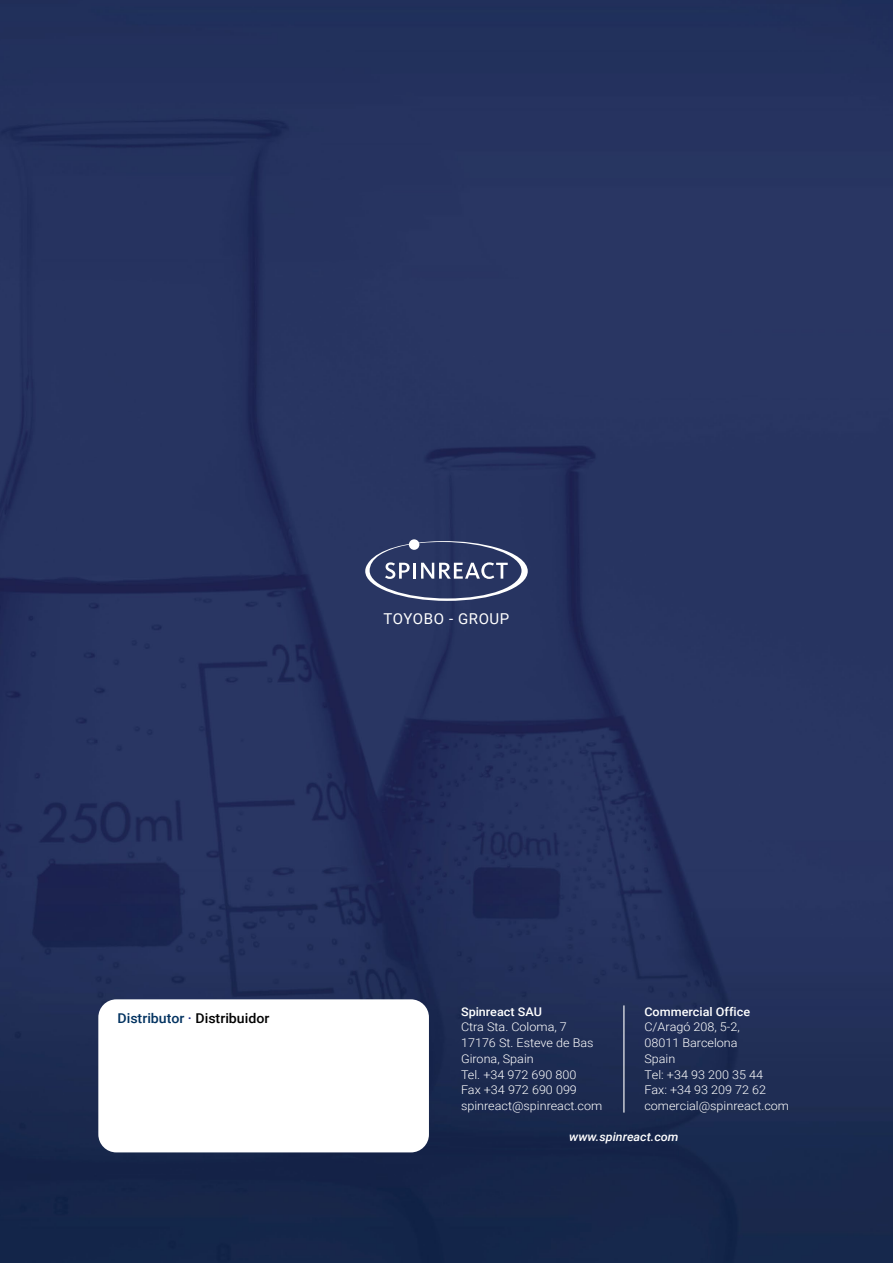
<style>
.page{position:relative;width:893px;height:1263px;background:#fff}
.page>*{position:absolute;margin:0;border:0;box-sizing:border-box;transform-origin:0 0}
.t1{font:15px "Roboto";letter-spacing:.04em;color:#fff}
.t2{font:500 13.5px "Roboto";color:#000;scale:1.05 1}
.t3{font:300 12px/15.8px "Roboto";color:#fff;scale:1.05 1}
.t4{font:500 12px "Roboto";color:#fff;scale:1.05 1}
.t5{font:italic 500 12px "Roboto";color:#fff;scale:1.05 1}
.s1{color:#023260}
.s2{color:#172983}
</style>
<div class="page">
<img style="left:0;top:0;width:893px;height:1263px">
<div style="left:98px;top:999px;width:331px;height:153px;background:#fff;border-radius:18px"></div>
<svg style="left:365px;top:541px;width:163px;height:60px;background:#4b567b"></svg>
<div style="left:409px;top:539px;width:10px;height:11px;background:#fff;border-radius:50%"></div>
<hr style="left:623px;top:1005px;width:1px;height:107px;background:#fff">
<p class="t1" style="left:384px;top:608px;width:127px">TOYOBO - GROUP</p>
<p class="t2" style="left:117px;top:1009px;width:146px"><span class="s1">Distributor</span> <span class="s2">·</span> Distribuidor</p>
<p class="t4" style="left:461px;top:1003px;width:78px">Spinreact SAU</p>
<p class="t3" style="left:461px;top:1019px;width:136px">Ctra Sta. Coloma, 7<br>17176 St. Esteve de Bas<br>Girona, Spain<br>Tel. +34 972 690 800<br>Fax +34 972 690 099 spinreact@spinreact.com</p>
<p class="t4" style="left:644px;top:1003px;width:102px">Commercial Office</p>
<p class="t3" style="left:644px;top:1019px;width:139px">C/Aragó 208, 5-2,<br>08011 Barcelona<br>Spain<br>Tel: +34 93 200 35 44<br>Fax: +34 93 209 72 62 comercial@spinreact.com</p>
<p class="t5" style="left:569px;top:1128px;width:106px">www.spinreact.com</p>
</div>
